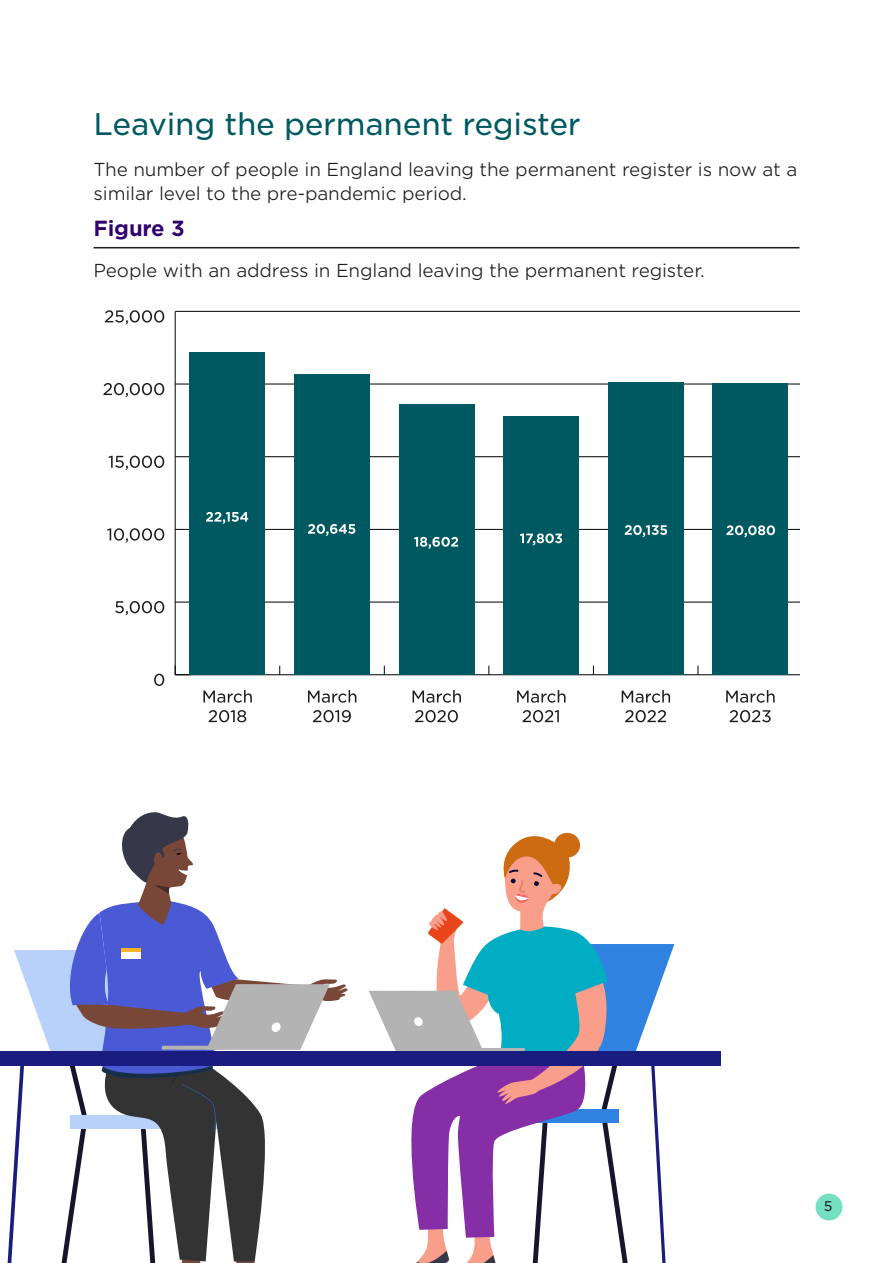
<style>
.page{position:relative;width:893px;height:1263px;background:#fff}
.page>*{position:absolute;margin:0;border:0;box-sizing:border-box;transform-origin:0 0}
.Subhead{font:30px "Gotham S Sm";letter-spacing:-.01em;color:#005961}
.Figure_table_title{font:700 21px "Gotham S Sm";letter-spacing:-.01em;color:#31006f}
.Body_copy{font:300 18px/24px "Gotham S Sm";letter-spacing:-.01em;color:#1d1d1b}
.t1{font:13.5px "Gotham S Sm";color:#1d1d1b}
</style>
<div class="page">
<div style="left:816px;top:1193px;width:26px;height:27px;background:#74e0c1;border-radius:50%"></div>
<hr style="left:94px;top:247px;width:705px;height:1px;background:#1d1d1b">
<hr style="left:175px;top:674px;width:624px;height:1px;background:#000">
<svg style="left:154px;top:674px;width:10px;height:12px"></svg>
<svg style="left:115px;top:601px;width:49px;height:14px"></svg>
<svg style="left:107px;top:528px;width:57px;height:15px"></svg>
<svg style="left:109px;top:456px;width:55px;height:14px"></svg>
<svg style="left:103px;top:383px;width:61px;height:14px"></svg>
<svg style="left:105px;top:310px;width:59px;height:15px"></svg>
<hr style="left:175px;top:311px;width:1px;height:364px;background:#000">
<svg style="left:175px;top:666px;width:15px;height:9px"></svg>
<hr style="left:175px;top:602px;width:624px;height:1px;background:#000">
<hr style="left:175px;top:529px;width:624px;height:1px;background:#000">
<hr style="left:175px;top:456px;width:624px;height:1px;background:#000">
<hr style="left:175px;top:384px;width:624px;height:1px;background:#000">
<hr style="left:175px;top:311px;width:624px;height:1px;background:#000">
<div style="left:190px;top:353px;width:75px;height:322px;background:#005961"></div>
<div style="left:294px;top:375px;width:76px;height:300px;background:#005961"></div>
<div style="left:399px;top:404px;width:75px;height:271px;background:#005961"></div>
<div style="left:503px;top:416px;width:76px;height:259px;background:#005961"></div>
<div style="left:608px;top:382px;width:75px;height:293px;background:#005961"></div>
<div style="left:713px;top:383px;width:75px;height:292px;background:#005961"></div>
<svg style="left:726px;top:690px;width:49px;height:13px"></svg>
<svg style="left:730px;top:710px;width:41px;height:12px"></svg>
<svg style="left:622px;top:690px;width:48px;height:13px"></svg>
<svg style="left:625px;top:710px;width:41px;height:12px"></svg>
<svg style="left:517px;top:690px;width:48px;height:13px"></svg>
<svg style="left:523px;top:710px;width:36px;height:12px"></svg>
<svg style="left:413px;top:690px;width:48px;height:13px"></svg>
<svg style="left:415px;top:710px;width:43px;height:12px"></svg>
<svg style="left:308px;top:690px;width:48px;height:13px"></svg>
<svg style="left:313px;top:710px;width:38px;height:12px"></svg>
<svg style="left:203px;top:690px;width:49px;height:13px"></svg>
<svg style="left:209px;top:710px;width:37px;height:12px"></svg>
<svg style="left:206px;top:512px;width:42px;height:12px"></svg>
<svg style="left:308px;top:524px;width:47px;height:12px"></svg>
<svg style="left:414px;top:537px;width:44px;height:12px"></svg>
<svg style="left:520px;top:533px;width:42px;height:12px"></svg>
<svg style="left:625px;top:525px;width:42px;height:12px"></svg>
<svg style="left:726px;top:525px;width:49px;height:12px"></svg>
<div style="left:0;top:1051px;width:720px;height:14px;background:#1a1c80"></div>
<svg style="left:6px;top:812px;width:342px;height:451px"></svg>
<svg style="left:369px;top:832px;width:305px;height:431px"></svg>
<div style="left:121px;top:948px;width:19px;height:5px;background:#fcb52b"></div>
<div style="left:121px;top:953px;width:19px;height:6px;background:#fff"></div>
<p class="Subhead" style="left:94px;top:103px;width:489px">Leaving the permanent register</p>
<p class="Body_copy" style="left:94px;top:156px;width:705px">The number of people in England leaving the permanent register is now at a similar level to the pre-pandemic period.</p>
<h2 class="Figure_table_title" style="left:94px;top:214px;width:93px">Figure 3</h2>
<p class="Body_copy" style="left:94px;top:258px;width:613px">People with an address in England leaving the permanent register.</p>
<p class="t1" style="left:824px;top:1197px;width:10px">5</p>
</div>
